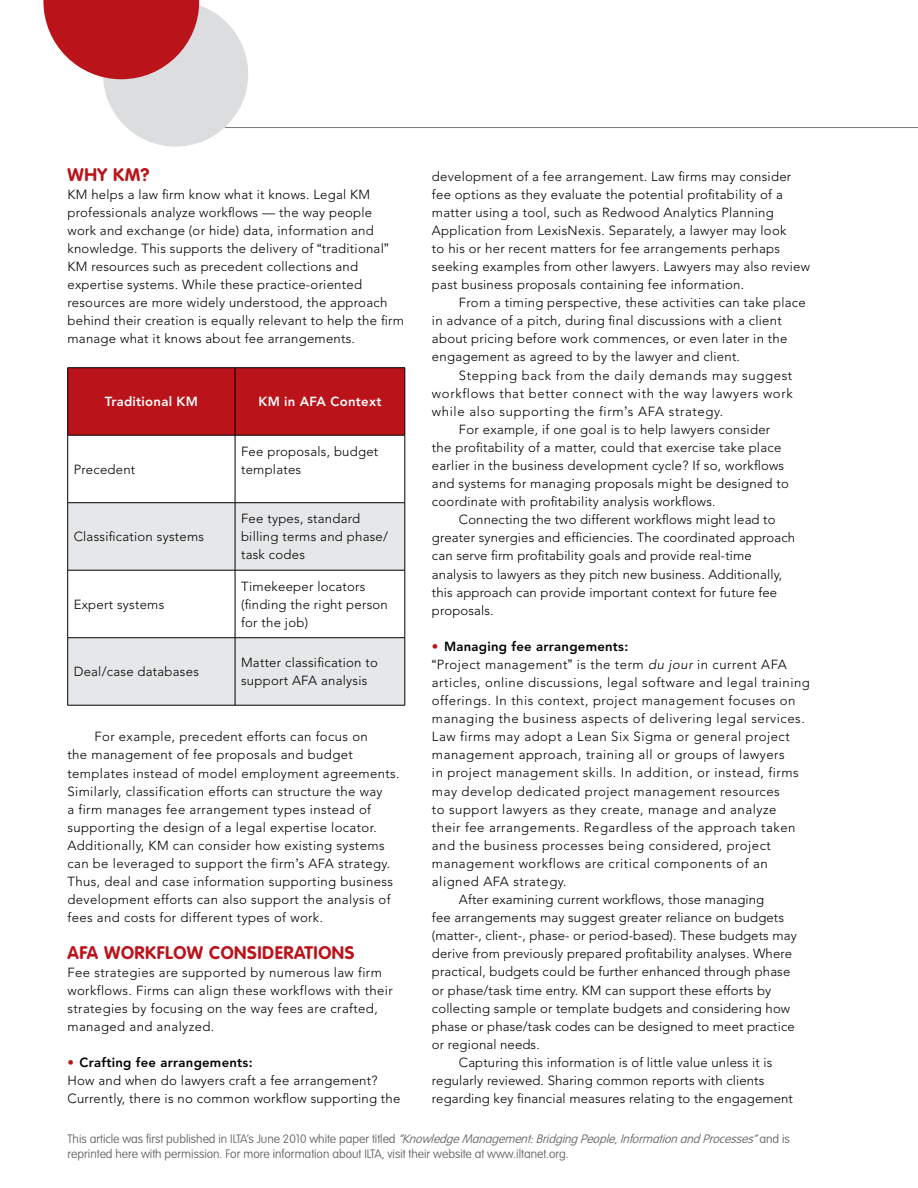
<style>
.page{position:relative;width:918px;height:1188px;background:#fff}
.page>*{position:absolute;margin:0;border:0;box-sizing:border-box;transform-origin:0 0}
.t1{font:700 18px "VAG Rounded";letter-spacing:.03em;color:#ba131a}
.t2{font:300 13.2px/18.1px "Avenir";letter-spacing:.02em;color:#000}
.t3{font:300 13.2px "Avenir";letter-spacing:.04em;color:#000}
.t4{font:300 13.2px "Avenir";letter-spacing:.05em;color:#000}
.t5{font:800 13.2px "Avenir";letter-spacing:.02em;color:#fff}
.t6{font:800 13.2px "Avenir";letter-spacing:.02em;color:#000}
.t7{font:100 12px/14.4px "VAG Rounded";color:#636467}
.s1{font-family:"Helvetica";font-weight:400}
.s2{font-weight:800;color:#ba131a}
.s3{font-weight:800}
.s4{color:#ba131a}
.s5{font-style:italic}
</style>
<div class="page">
<div style="left:68px;top:368px;width:337px;height:67px;background:#ba131a"></div>
<svg style="left:68px;top:503px;width:337px;height:202px;fill:#e6e7e8"></svg>
<hr style="left:68px;top:367px;width:167px;height:1px;background:#000">
<hr style="left:67px;top:368px;width:1px;height:67px;background:#000">
<hr style="left:235px;top:367px;width:170px;height:1px;background:#000">
<hr style="left:235px;top:368px;width:1px;height:67px;background:#000">
<hr style="left:405px;top:368px;width:1px;height:67px;background:#000">
<hr style="left:68px;top:435px;width:167px;height:1px;background:#000">
<hr style="left:67px;top:435px;width:1px;height:68px;background:#000">
<hr style="left:235px;top:435px;width:170px;height:1px;background:#000">
<hr style="left:235px;top:435px;width:1px;height:68px;background:#000">
<hr style="left:405px;top:435px;width:1px;height:68px;background:#000">
<hr style="left:68px;top:502px;width:167px;height:1px;background:#000">
<hr style="left:67px;top:503px;width:1px;height:67px;background:#000">
<hr style="left:235px;top:502px;width:170px;height:1px;background:#000">
<hr style="left:235px;top:503px;width:1px;height:67px;background:#000">
<hr style="left:405px;top:503px;width:1px;height:67px;background:#000">
<hr style="left:68px;top:570px;width:167px;height:1px;background:#000">
<hr style="left:67px;top:570px;width:1px;height:68px;background:#000">
<hr style="left:235px;top:570px;width:170px;height:1px;background:#000">
<hr style="left:235px;top:570px;width:1px;height:68px;background:#000">
<hr style="left:405px;top:570px;width:1px;height:68px;background:#000">
<hr style="left:68px;top:637px;width:167px;height:1px;background:#000">
<hr style="left:67px;top:638px;width:1px;height:67px;background:#000">
<hr style="left:235px;top:637px;width:170px;height:1px;background:#000">
<hr style="left:235px;top:638px;width:1px;height:67px;background:#000">
<hr style="left:405px;top:638px;width:1px;height:67px;background:#000">
<hr style="left:68px;top:705px;width:167px;height:1px;background:#000">
<hr style="left:235px;top:705px;width:170px;height:1px;background:#000">
<hr style="left:225px;top:127px;width:693px;height:1px;background:#77787b">
<div style="left:103px;top:1px;width:145px;height:146px;background:#dcddde;border-radius:50%"></div>
<svg style="left:43px;top:0;width:156px;height:79px"></svg>
<h1 class="t1" style="left:68px;top:164px;width:84px">WHY KM?</h1>
<p class="t2" style="left:68px;top:185px;width:338px">KM helps a law firm know what it knows. Legal KM professionals analyze workflows — the way people work and exchange (or hide) data, information and knowledge. This supports the delivery of <span class="s1">“</span>traditional<span class="s1">” </span>KM resources such as precedent collections and expertise systems. While these practice-oriented resources are more widely understood, the approach behind their creation is equally relevant to help the firm manage what it knows about fee arrangements.</p>
<p class="t5" style="left:105px;top:394px;width:95px">Traditional KM</p>
<p class="t5" style="left:258px;top:394px;width:125px">KM in AFA Context</p>
<p class="t2" style="left:74px;top:460px;width:63px">Precedent</p>
<p class="t2" style="left:74px;top:528px;width:132px">Classification systems</p>
<p class="t2" style="left:74px;top:595px;width:92px">Expert systems</p>
<p class="t2" style="left:241px;top:442px;width:139px">Fee proposals, budget templates</p>
<p class="t2" style="left:241px;top:510px;width:149px">Fee types, standard billing terms and phase/ task codes</p>
<p class="t2" style="left:241px;top:577px;width:148px">Timekeeper locators (finding the right person for the job)</p>
<p class="t2" style="left:74px;top:663px;width:127px">Deal/case databases</p>
<p class="t2" style="left:241px;top:654px;width:138px">Matter classification to support AFA analysis</p>
<p class="t2" style="left:67px;top:728px;width:334px;text-indent:27px">For example, precedent efforts can focus on<br>the management of fee proposals and budget templates instead of model employment agreements.<br>Similarly, classification efforts can structure the way<br>a firm manages fee arrangement types instead of supporting the design of a legal expertise locator.<br>Additionally, KM can consider how existing systems can be leveraged to support the firm<span class="s1">’</span>s AFA strategy.<br>Thus, deal and case information supporting business development efforts can also support the analysis of fees and costs for different types of work.</p>
<h1 class="t1" style="left:68px;top:942px;width:289px">AFA WORKFLOW CONSIDERATIONS</h1>
<p class="t2" style="left:68px;top:963px;width:327px">Fee strategies are supported by numerous law firm workflows. Firms can align these workflows with their strategies by focusing on the way fees are crafted, managed and analyzed.</p>
<p class="t2" style="left:68px;top:1053px;width:334px"><span class="s2">•</span> <span class="s3">Crafting fee arrangements:<br></span>How and when do lawyers craft a fee arrangement?<br>Currently, there is no common workflow supporting the</p>
<p class="t2" style="left:432px;top:167px;width:379px">development of a fee arrangement. Law firms may consider fee options as they evaluate the potential profitability of a matter using a tool, such as Redwood Analytics Planning Application from LexisNexis. Separately, a lawyer may look<br>to his or her recent matters for fee arrangements perhaps seeking examples from other lawyers. Lawyers may also review past business proposals containing fee information.</p>
<p class="t2" style="left:432px;top:294px;width:375px;text-indent:27px">From a timing perspective, these activities can take place in advance of a pitch, during final discussions with a client about pricing before work commences, or even later in the engagement as agreed to by the lawyer and client.</p>
<p class="t4" style="left:459px;top:367px;width:335px">Stepping back from the daily demands may suggest</p>
<p class="t4" style="left:432px;top:385px;width:362px">workflows that better connect with the way lawyers work</p>
<p class="t4" style="left:432px;top:403px;width:293px">while also supporting the firm<span class="s1">’</span>s AFA strategy.</p>
<p class="t2" style="left:459px;top:420px;width:313px">For example, if one goal is to help lawyers consider</p>
<p class="t2" style="left:432px;top:438px;width:351px">the profitability of a matter, could that exercise take place</p>
<p class="t2" style="left:432px;top:456px;width:354px">earlier in the business development cycle? If so, workflows</p>
<p class="t2" style="left:432px;top:475px;width:359px">and systems for managing proposals might be designed to</p>
<p class="t2" style="left:432px;top:493px;width:285px">coordinate with profitability analysis workflows.</p>
<p class="t2" style="left:459px;top:511px;width:318px">Connecting the two different workflows might lead to</p>
<p class="t2" style="left:432px;top:529px;width:365px">greater synergies and efficiencies. The coordinated approach</p>
<p class="t2" style="left:432px;top:547px;width:321px">can serve firm profitability goals and provide real-time</p>
<p class="t2" style="left:432px;top:565px;width:352px">analysis to lawyers as they pitch new business. Additionally,</p>
<p class="t2" style="left:432px;top:583px;width:347px">this approach can provide important context for future fee</p>
<p class="t2" style="left:432px;top:601px;width:63px">proposals.</p>
<p class="t6" style="left:432px;top:638px;width:198px"><span class="s4">•</span> Managing fee arrangements:</p>
<p class="t3" style="left:432px;top:657px;width:356px"><span class="s1">“</span>Project management<span class="s1">”</span> is the term <span class="s5">du jour</span> in current AFA</p>
<p class="t3" style="left:432px;top:675px;width:380px">articles, online discussions, legal software and legal training</p>
<p class="t3" style="left:432px;top:693px;width:365px">offerings. In this context, project management focuses on</p>
<p class="t3" style="left:432px;top:711px;width:374px">managing the business aspects of delivering legal services.</p>
<p class="t3" style="left:432px;top:729px;width:359px">Law firms may adopt a Lean Six Sigma or general project</p>
<p class="t3" style="left:432px;top:747px;width:354px">management approach, training all or groups of lawyers</p>
<p class="t3" style="left:432px;top:765px;width:368px">in project management skills. In addition, or instead, firms</p>
<p class="t3" style="left:432px;top:783px;width:349px">may develop dedicated project management resources</p>
<p class="t3" style="left:432px;top:801px;width:346px">to support lawyers as they create, manage and analyze</p>
<p class="t3" style="left:432px;top:819px;width:365px">their fee arrangements. Regardless of the approach taken</p>
<p class="t3" style="left:432px;top:838px;width:341px">and the business processes being considered, project</p>
<p class="t3" style="left:432px;top:856px;width:337px">management workflows are critical components of an</p>
<p class="t3" style="left:432px;top:874px;width:136px">aligned AFA strategy.</p>
<p class="t2" style="left:459px;top:890px;width:307px">After examining current workflows, those managing</p>
<p class="t2" style="left:432px;top:909px;width:354px">fee arrangements may suggest greater reliance on budgets</p>
<p class="t2" style="left:432px;top:927px;width:366px">(matter-, client-, phase- or period-based). These budgets may</p>
<p class="t2" style="left:432px;top:945px;width:362px">derive from previously prepared profitability analyses. Where</p>
<p class="t2" style="left:432px;top:963px;width:360px">practical, budgets could be further enhanced through phase</p>
<p class="t2" style="left:432px;top:981px;width:341px">or phase/task time entry. KM can support these efforts by</p>
<p class="t2" style="left:432px;top:999px;width:360px">collecting sample or template budgets and considering how</p>
<p class="t2" style="left:432px;top:1017px;width:364px">phase or phase/task codes can be designed to meet practice</p>
<p class="t2" style="left:432px;top:1035px;width:109px">or regional needs.</p>
<p class="t2" style="left:459px;top:1053px;width:315px">Capturing this information is of little value unless it is</p>
<p class="t2" style="left:432px;top:1071px;width:334px">regularly reviewed. Sharing common reports with clients</p>
<p class="t2" style="left:432px;top:1089px;width:363px">regarding key financial measures relating to the engagement</p>
<p class="t7" style="left:68px;top:1132px;width:724px">T h i s a r t i c l e w a s fi r s t p u b l i s h e d i n I LTA’s J u n e 2 0 1 0 w h i t e p a p e r t i t l e d <span class="s5">“KnowledgeManagement:BridgingPeople,InformationandProcesses”</span>a n d i s reprinted here with permission. For more information about ILTA, visit their website at www.iltanet.org.</p>
</div>
